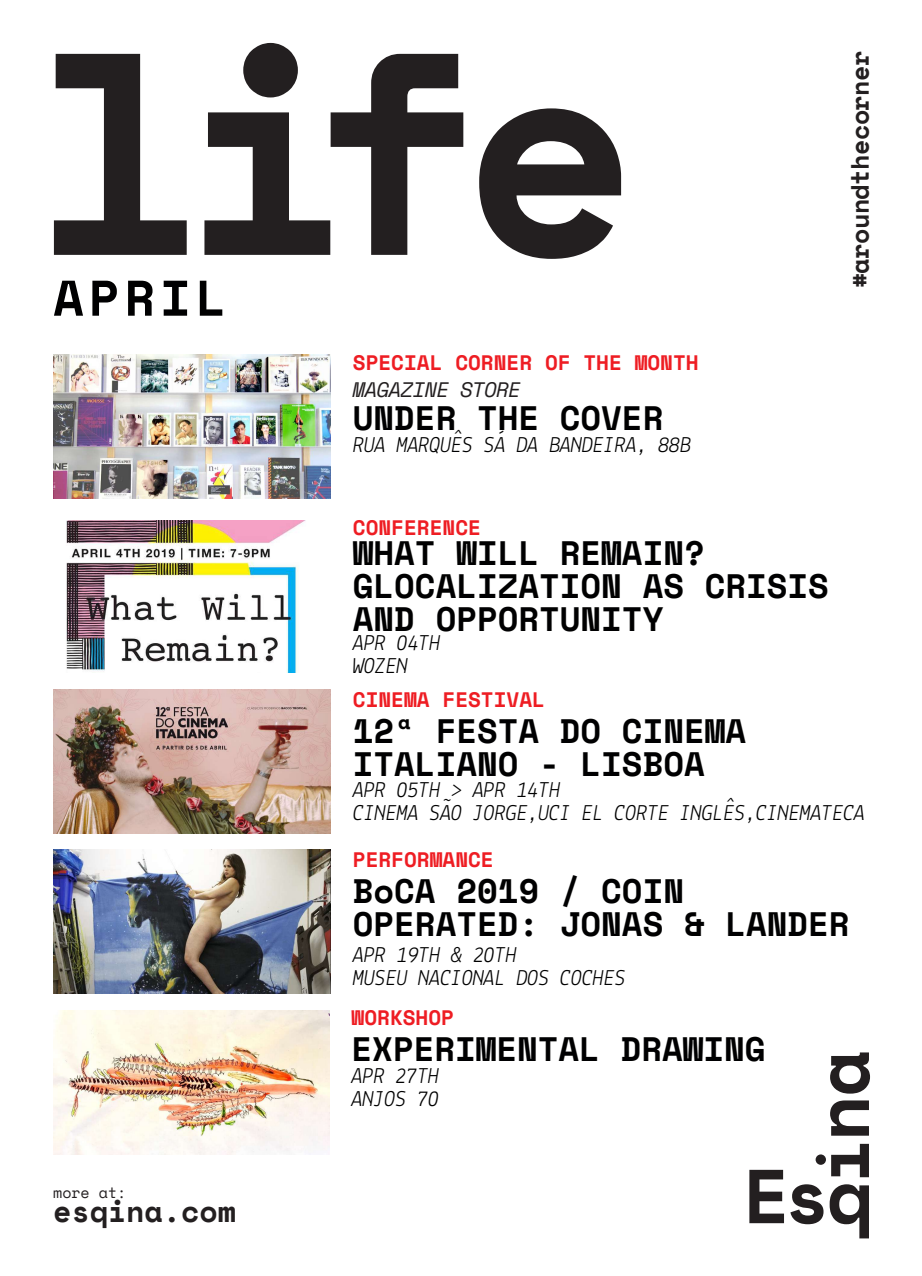
<style>
.page{position:relative;width:922px;height:1276px;background:#fff}
.page>*{position:absolute;margin:0;border:0;box-sizing:border-box;transform-origin:0 0}
.t1{font:700 287.06px "Space Mono";color:#231f20}
.t2{font:700 50px "Space Mono";letter-spacing:.1em;color:#000001}
.t3{font:700 33.81px/32.9px "Space Mono";color:#000001}
.t4{font:700 29.88px "Space Mono";color:#231f20}
.t5{font:700 25px "Space Mono";letter-spacing:-.02em;color:#231f20}
.t6{font:italic 22.69px/23px "Lekton";letter-spacing:-.02em;color:#000001}
.t7{font:700 20.94px "Space Mono";color:#ee1d23}
.t8{font:italic 20.94px "Space Mono";letter-spacing:-.04em;color:#231f20}
.t9{font:14.94px "Space Mono";color:#231f20}
</style>
<div class="page">
<svg style="left:749px;top:1052px;width:120px;height:186px"></svg>
<img style="left:53px;top:354px;width:277px;height:145px">
<img style="left:66px;top:520px;width:240px;height:152px">
<img style="left:53px;top:689px;width:277px;height:144px">
<img style="left:53px;top:850px;width:277px;height:143px">
<img style="left:53px;top:1010px;width:276px;height:144px">
<h1 class="t1" style="left:32px;top:-67px;width:607px">life</h1>
<h2 class="t2" style="left:53px;top:260px;width:174px">APRIL</h2>
<p class="t7" style="left:353px;top:346px;width:347px">SPECIAL CORNER OF THE MONTH</p>
<p class="t8" style="left:353px;top:374px;width:170px">MAGAZINE STORE</p>
<p class="t3" style="left:353px;top:400px;width:312px">UNDER THE COVER</p>
<p class="t6" style="left:353px;top:432px;width:340px">RUA MARQUÊS SÁ DA BANDEIRA, 88B</p>
<p class="t5" style="left:840px;top:288px;width:239px;rotate:-90deg">#aroundthecorner</p>
<p class="t7" style="left:353px;top:512px;width:130px">CONFERENCE</p>
<p class="t3" style="left:353px;top:535px;width:477px">WHAT WILL REMAIN?<br>GLOCALIZATION AS CRISIS<br>AND OPPORTUNITY</p>
<p class="t6" style="left:353px;top:630px;width:89px">APR 04TH<br>WOZEN</p>
<p class="t7" style="left:353px;top:683px;width:194px">CINEMA FESTIVAL</p>
<p class="t3" style="left:353px;top:713px;width:395px">12ª FESTA DO CINEMA<br>ITALIANO - LISBOA</p>
<p class="t6" style="left:353px;top:777px;width:514px">APR 05TH &gt; APR 14TH<br>CINEMA SÃO JORGE,UCI EL CORTE INGLÊS,CINEMATECA</p>
<p class="t7" style="left:353px;top:843px;width:142px">PERFORMANCE</p>
<p class="t3" style="left:353px;top:873px;width:498px">BoCA 2019 / COIN<br>OPERATED: JONAS &amp; LANDER</p>
<p class="t6" style="left:353px;top:942px;width:274px">APR 19TH &amp; 20TH<br>MUSEU NACIONAL DOS COCHES</p>
<p class="t7" style="left:351px;top:1001px;width:104px">WORKSHOP</p>
<p class="t3" style="left:351px;top:1031px;width:415px">EXPERIMENTAL DRAWING</p>
<p class="t9" style="left:53px;top:1181px;width:75px">more at:</p>
<p class="t4" style="left:53px;top:1188px;width:184px">esqina.com</p>
<p class="t6" style="left:351px;top:1063px;width:89px">APR 27TH<br>ANJOS 70</p>
</div>
